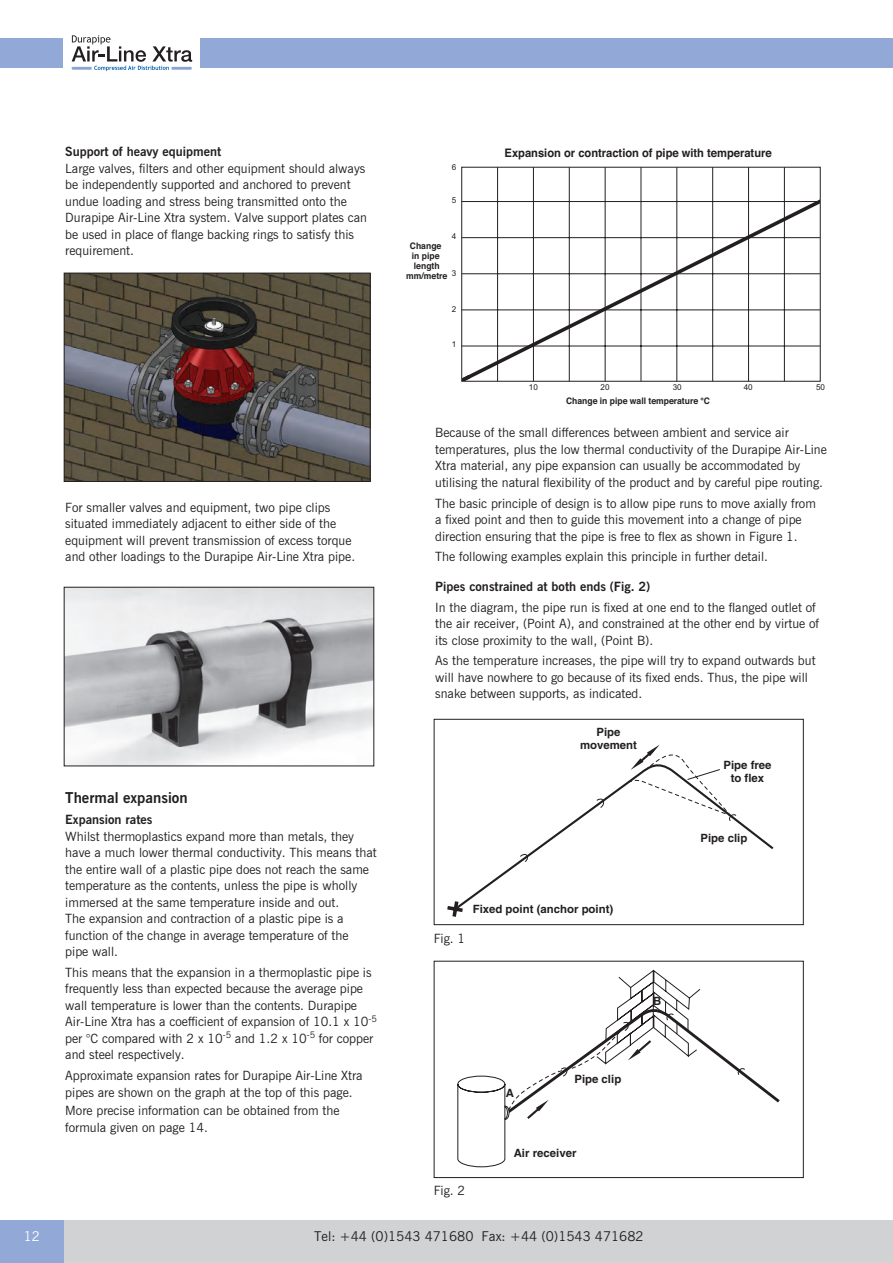
<style>
.page{position:relative;width:893px;height:1263px;background:#fff}
.page>*{position:absolute;margin:0;border:0;box-sizing:border-box;transform-origin:0 0}
.t1{font:700 15px "News Gothic BT";color:#231f20}
.t2{font:13.5px "News Gothic BT";color:#231f20}
.t3{font:13.5px "News Gothic BT";color:#fff}
.t4{font:12.75px/16.5px "News Gothic BT";color:#231f20}
.t5{font:700 12.75px "News Gothic BT";color:#231f20}
.t6{font:700 11.7px "Helvetica";color:#231f20;scale:.95 1}
.t7{font:700 11.4px/13.5px "Helvetica";color:#231f20;text-align:center}
.t8{font:700 9px/9.9px "Helvetica";color:#231f20;text-align:center;scale:.95 1}
.t9{font:8.1px "Arial";color:#231f20}
</style>
<div class="page">
<div style="left:0;top:1220px;width:893px;height:43px;background:#d1d2d4"></div>
<div style="left:0;top:1220px;width:64px;height:43px;background:#92a8d6"></div>
<div style="left:0;top:38px;width:893px;height:30px;background:#92a8d6"></div>
<div style="left:64px;top:17px;width:136px;height:73px;background:#fff"></div>
<svg style="left:72px;top:35px;width:120px;height:36px"></svg>
<img style="left:66px;top:589px;width:306px;height:175px">
<div style="left:64px;top:587px;width:310px;height:179px;border:1px solid #231f20"></div>
<img style="left:66px;top:275px;width:303px;height:205px">
<div style="left:64px;top:273px;width:307px;height:209px;border:1px solid #231f20"></div>
<svg style="left:467px;top:819px;width:306px;height:83px"></svg>
<svg style="left:447px;top:899px;width:20px;height:18px"></svg>
<svg style="left:519px;top:744px;width:218px;height:119px"></svg>
<div style="left:434px;top:719px;width:370px;height:206px;border:1px solid #231f20"></div>
<svg style="left:457px;top:969px;width:323px;height:198px"></svg>
<div style="left:434px;top:961px;width:370px;height:217px;border:1px solid #231f20"></div>
<hr style="left:497px;top:167px;width:1px;height:214px;background:#231f20">
<hr style="left:533px;top:167px;width:1px;height:214px;background:#231f20">
<hr style="left:569px;top:167px;width:1px;height:214px;background:#231f20">
<hr style="left:605px;top:167px;width:1px;height:214px;background:#231f20">
<hr style="left:641px;top:167px;width:1px;height:214px;background:#231f20">
<hr style="left:677px;top:167px;width:1px;height:214px;background:#231f20">
<hr style="left:712px;top:167px;width:1px;height:214px;background:#231f20">
<hr style="left:748px;top:167px;width:1px;height:214px;background:#231f20">
<hr style="left:784px;top:167px;width:1px;height:214px;background:#231f20">
<svg style="left:463px;top:196px;width:358px;height:186px"></svg>
<svg style="left:461px;top:372px;width:13px;height:10px"></svg>
<p class="t5" style="left:65px;top:144px;width:157px">Support of heavy equipment</p>
<p class="t4" style="left:65px;top:160px;width:303px">Large valves, filters and other equipment should always be independently supported and anchored to prevent undue loading and stress being transmitted onto the Durapipe Air-Line Xtra system. Valve support plates can be used in place of flange backing rings to satisfy this requirement.</p>
<p class="t4" style="left:65px;top:499px;width:291px">For smaller valves and equipment, two pipe clips situated immediately adjacent to either side of the equipment will prevent transmission of excess torque and other loadings to the Durapipe Air-Line Xtra pipe.</p>
<p class="t1" style="left:65px;top:789px;width:124px">Thermal expansion</p>
<p class="t5" style="left:65px;top:812px;width:89px">Expansion rates</p>
<p class="t4" style="left:65px;top:828px;width:313px">Whilst thermoplastics expand more than metals, they have a much lower thermal conductivity. This means that the entire wall of a plastic pipe does not reach the same temperature as the contents, unless the pipe is wholly immersed at the same temperature inside and out.<br>The expansion and contraction of a plastic pipe is a function of the change in average temperature of the<br>pipe wall.</p>
<p class="t4" style="left:65px;top:964px;width:313px">This means that the expansion in a thermoplastic pipe is frequently less than expected because the average pipe wall temperature is lower than the contents. Durapipe Air-Line Xtra has a coefficient of expansion of 10.1 x 10<sup>-5 </sup>per °C compared with 2 x 10<sup>-5</sup> and 1.2 x 10<sup>-5</sup> for copper and steel respectively.</p>
<p class="t4" style="left:65px;top:1067px;width:299px">Approximate expansion rates for Durapipe Air-Line Xtra pipes are shown on the graph at the top of this page.</p>
<p class="t4" style="left:65px;top:1102px;width:276px">More precise information can be obtained from the formula given on page 14.</p>
<p class="t9" style="left:452px;top:162px;width:6px">6</p>
<p class="t9" style="left:452px;top:195px;width:6px">5</p>
<p class="t9" style="left:452px;top:231px;width:6px">4</p>
<p class="t9" style="left:452px;top:267px;width:6px">3</p>
<p class="t9" style="left:452px;top:304px;width:6px">2</p>
<p class="t9" style="left:452px;top:338px;width:6px">1</p>
<p class="t8" style="left:406px;top:241px;width:45px">Change in pipe length mm/metre</p>
<p class="t6" style="left:505px;top:143px;width:283px">Expansion or contraction of pipe with temperature</p>
<p class="t9" style="left:529px;top:382px;width:11px">10</p>
<p class="t9" style="left:600px;top:382px;width:11px">20</p>
<p class="t9" style="left:673px;top:382px;width:11px">30</p>
<p class="t9" style="left:744px;top:382px;width:11px">40</p>
<p class="t9" style="left:816px;top:382px;width:11px">50</p>
<p class="t8" style="left:566px;top:396px;width:153px">Change in pipe wall temperature °C</p>
<p class="t4" style="left:435px;top:425px;width:393px">Because of the small differences between ambient and service air temperatures, plus the low thermal conductivity of the Durapipe Air-Line Xtra material, any pipe expansion can usually be accommodated by utilising the natural flexibility of the product and by careful pipe routing.</p>
<p class="t4" style="left:435px;top:495px;width:382px">The basic principle of design is to allow pipe runs to move axially from a fixed point and then to guide this movement into a change of pipe direction ensuring that the pipe is free to flex as shown in Figure 1.</p>
<p class="t4" style="left:435px;top:549px;width:334px">The following examples explain this principle in further detail.</p>
<p class="t5" style="left:435px;top:578px;width:217px">Pipes constrained at both ends (Fig. 2)</p>
<p class="t4" style="left:435px;top:599px;width:385px">In the diagram, the pipe run is fixed at one end to the flanged outlet of the air receiver, (Point A), and constrained at the other end by virtue of its close proximity to the wall, (Point B).</p>
<p class="t4" style="left:435px;top:652px;width:382px">As the temperature increases, the pipe will try to expand outwards but will have nowhere to go because of its fixed ends. Thus, the pipe will snake between supports, as indicated.</p>
<p class="t7" style="left:580px;top:725px;width:59px">Pipe movement</p>
<p class="t4" style="left:434px;top:930px;width:33px">Fig. 1</p>
<p class="t7" style="left:473px;top:901px;width:142px">Fixed point (anchor point)</p>
<p class="t4" style="left:434px;top:1182px;width:33px">Fig. 2</p>
<p class="t7" style="left:506px;top:1086px;width:10px">A</p>
<p class="t7" style="left:574px;top:1072px;width:48px">Pipe clip</p>
<p class="t7" style="left:514px;top:1146px;width:64px">Air receiver</p>
<p class="t7" style="left:653px;top:994px;width:10px">B</p>
<p class="t7" style="left:723px;top:758px;width:50px">Pipe free to flex</p>
<p class="t7" style="left:700px;top:831px;width:48px">Pipe clip</p>
<p class="t3" style="left:24px;top:1228px;width:18px">12</p>
<p class="t2" style="left:314px;top:1228px;width:331px">Tel: +44 (0)1543 471680 Fax: +44 (0)1543 471682</p>
</div>
